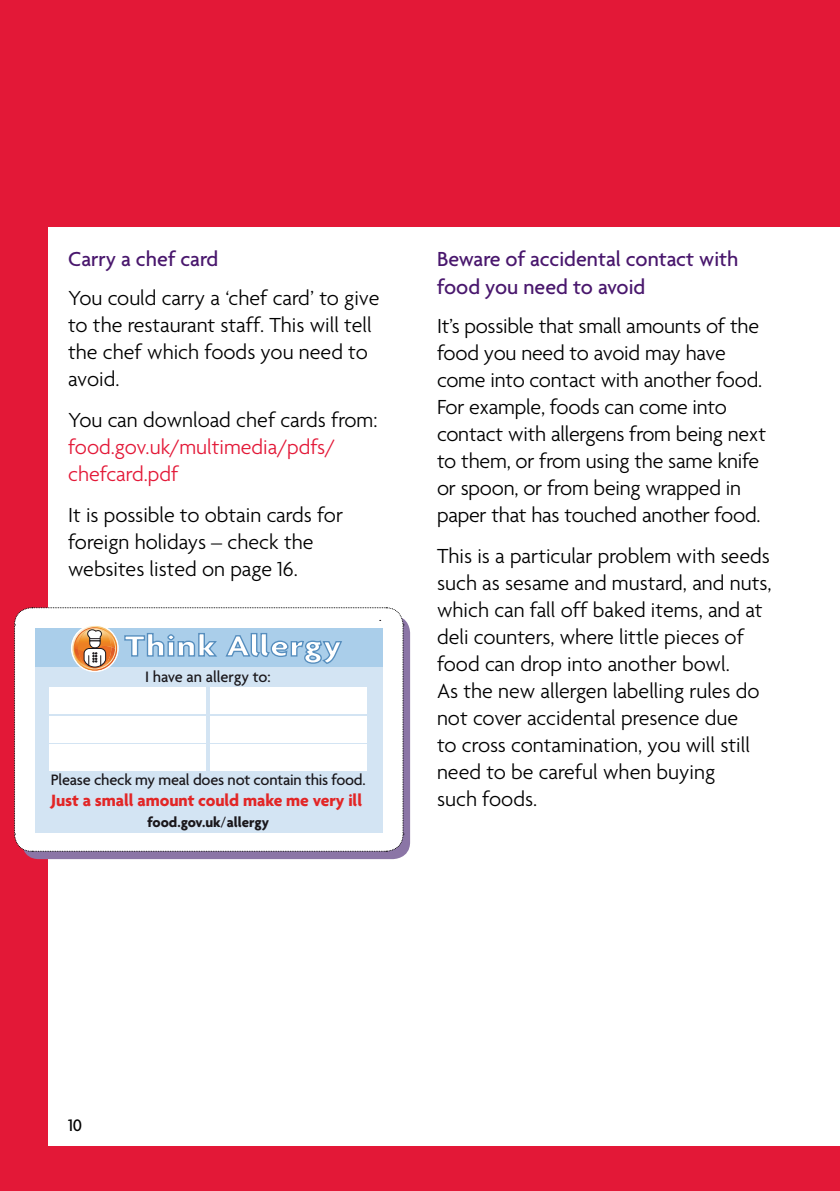
<style>
.page{position:relative;width:840px;height:1191px;background:#fff}
.page>*{position:absolute;margin:0;border:0;box-sizing:border-box;transform-origin:0 0}
.t1{font:700 31.4px "Agenda";letter-spacing:.025em;color:#fff;scale:1.2 1}
._04_-_Main_text{font:300 22px/27px "Agenda";letter-spacing:-.005em;color:#000}
._04_-_Main_text-2{font:300 22px/27px "Agenda";color:#e31837}
.t2{font:500 22px/28px "Agenda";color:#49176d}
.t3{font:500 18px "Agenda";color:#000}
.t4{font:700 17.6px "Agenda";letter-spacing:-.005em;color:#e22626}
.t5{font:500 16.4px "Agenda";letter-spacing:-.015em;color:#1a171b}
.t6{font:700 15px "Agenda";color:#1a171b}
.s1{color:#000}
.s2{font-family:"Frutiger LT Std"}
</style>
<div class="page">
<div style="left:0;top:0;width:839px;height:1191px;background:#e31837"></div>
<hr style="left:839px;top:0;width:1px;height:1191px;background:#f15d22">
<div style="left:48px;top:227px;width:791px;height:918px;background:#fff"></div>
<div style="left:22px;top:615px;width:388px;height:244px;background:#8b75a6;border-radius:17px"></div>
<svg style="left:14px;top:607px;width:390px;height:245px;background:#e1eaf3"></svg>
<h2 class="t2" style="left:68px;top:245px;width:152px">Carry a chef card</h2>
<p class="_04_-_Main_text" style="left:68px;top:284px;width:313px">You could carry a ‘chef card’ to give to the restaurant staff. This will tell the chef which foods you need to avoid.</p>
<p class="_04_-_Main_text-2" style="left:68px;top:406px;width:311px"><span class="s1">You can download chef cards from: </span>food.gov.uk/multimedia/pdfs/ chefcard.pdf</p>
<p class="_04_-_Main_text" style="left:68px;top:501px;width:276px">It is possible to obtain cards for foreign holidays – check the websites listed on page 16.</p>
<h1 class="t1" style="left:124px;top:626px;width:182px">Think Allergy</h1>
<p class="t5" style="left:145px;top:666px;width:127px">I have an allergy to:</p>
<p class="t5" style="left:51px;top:770px;width:316px">Please check my meal does not contain this food.</p>
<p class="t4" style="left:51px;top:789px;width:312px">Just a small amount could make me very ill</p>
<p class="t6" style="left:147px;top:812px;width:123px">food.gov.uk<span class="s2">/</span>allergy</p>
<h2 class="t2" style="left:437px;top:245px;width:303px">Beware of accidental contact with food you need to avoid</h2>
<p class="_04_-_Main_text" style="left:437px;top:312px;width:330px">It’s possible that small amounts of the food you need to avoid may have come into contact with another food.<br>For example, foods can come into contact with allergens from being next to them, or from using the same knife or spoon, or from being wrapped in paper that has touched another food.</p>
<p class="_04_-_Main_text" style="left:437px;top:542px;width:336px">This is a particular problem with seeds such as sesame and mustard, and nuts, which can fall off baked items, and at deli counters, where little pieces of food can drop into another bowl.<br>As the new allergen labelling rules do not cover accidental presence due<br>to cross contamination, you will still need to be careful when buying<br>such foods.</p>
<p class="t3" style="left:68px;top:1114px;width:16px">10</p>
</div>
